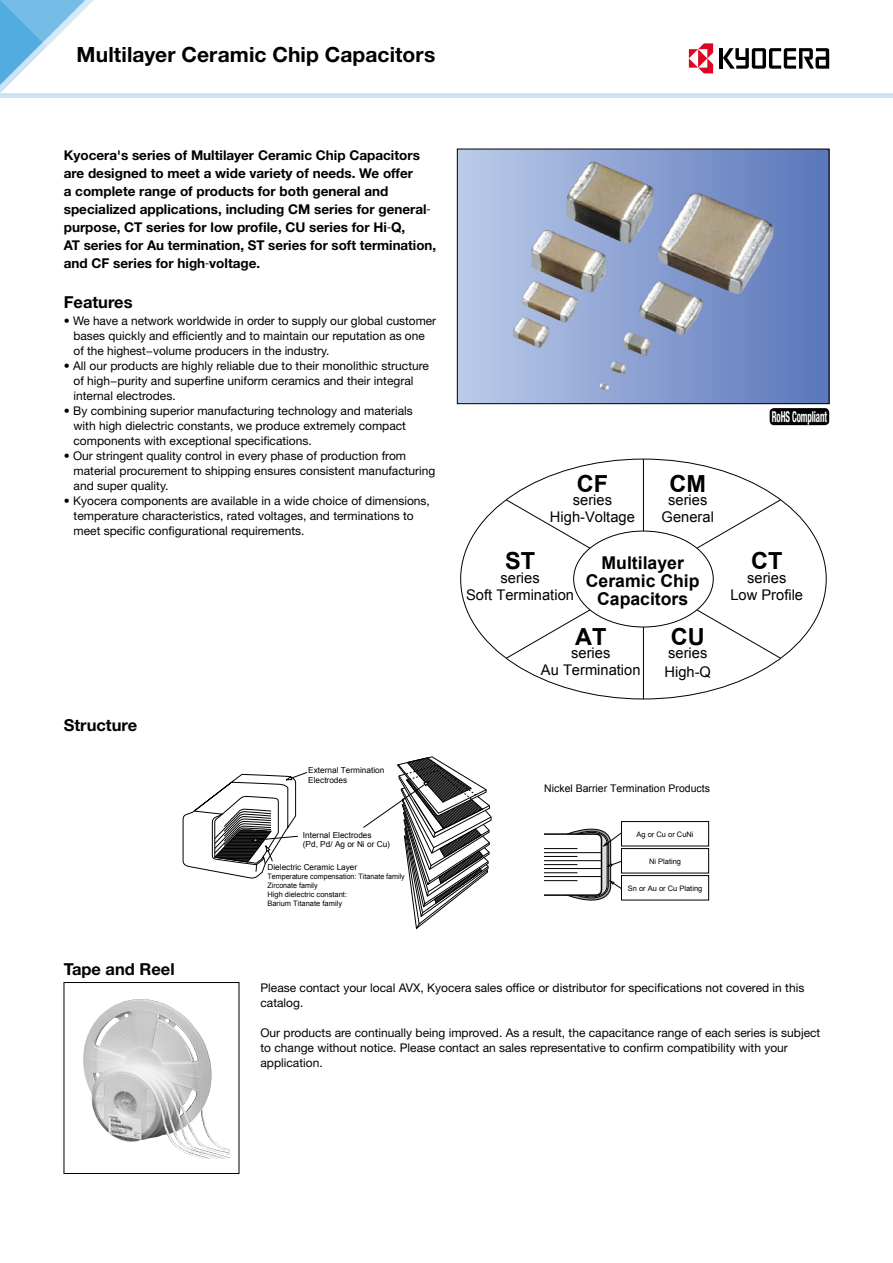
<style>
.page{position:relative;width:893px;height:1263px;background:#fff}
.page>*{position:absolute;margin:0;border:0;box-sizing:border-box;transform-origin:0 0}
.t1{font:700 23.55px "Arial";color:#000}
.t2{font:700 21px "Helvetica Neue LT Std";letter-spacing:.005em;color:#000}
.t3{font:700 17.7px/17.7px "Arial";color:#000;text-align:center}
.t4{font:700 16.5px "Helvetica Neue LT Std";color:#000}
.t5{font:700 condensed 15px "Helvetica Neue LT Std";letter-spacing:-.01em;color:#fff;scale:.59 1}
.t6{font:14.7px/17.1px "Arial";color:#000;text-align:center}
.t7{font:700 13.5px/18px "Helvetica Neue LT Std";color:#000}
.t8{font:12px/15px "Helvetica Neue LT Std";color:#000}
.t9{font:10.5px "Arial";color:#000}
.t10{font:8.25px/9.9px "Arial";color:#000}
.t11{font:7.5px/9px "Arial";color:#000;scale:.95 1}
.t12{font:7.5px "Arial";color:#000}
</style>
<div class="page">
<hr style="left:0;top:94px;width:893px;height:4px;background:#cde2f5">
<svg style="left:0;top:0;width:93px;height:93px"></svg>
<hr style="left:719px;top:48px;width:4px;height:21px;background:#000">
<svg style="left:723px;top:48px;width:106px;height:21px"></svg>
<svg style="left:689px;top:43px;width:24px;height:30px"></svg>
<hr style="left:643px;top:459px;width:1px;height:240px;background:#000">
<svg style="left:505px;top:499px;width:277px;height:160px"></svg>
<div style="left:574px;top:531px;width:139px;height:96px;background:#fff;border-radius:50%"></div>
<div style="left:457px;top:149px;width:372px;height:255px;background:linear-gradient(to right,#bccce9,#5a76ba)"></div>
<img style="left:513px;top:161px;width:261px;height:213px">
<div style="left:457px;top:149px;width:372px;height:255px;border:1px solid #000"></div>
<div style="left:770px;top:408px;width:59px;height:17px;background:#000;border-radius:4px"></div>
<img style="left:83px;top:999px;width:147px;height:160px">
<div style="left:64px;top:982px;width:175px;height:192px;border:1px solid #000"></div>
<svg style="left:183px;top:772px;width:124px;height:107px"></svg>
<svg style="left:363px;top:756px;width:129px;height:173px"></svg>
<div style="left:621px;top:848px;width:88px;height:25px;border:1px solid #000"></div>
<div style="left:621px;top:821px;width:88px;height:25px;border:1px solid #000"></div>
<div style="left:621px;top:875px;width:88px;height:25px;border:1px solid #000"></div>
<svg style="left:544px;top:822px;width:78px;height:79px"></svg>
<hr style="left:542px;top:848px;width:35px;height:1px;background:#000">
<hr style="left:541px;top:856px;width:36px;height:1px;background:#000">
<hr style="left:541px;top:852px;width:60px;height:1px;background:#000">
<hr style="left:541px;top:860px;width:60px;height:1px;background:#000">
<hr style="left:541px;top:880px;width:36px;height:1px;background:#000">
<hr style="left:542px;top:872px;width:35px;height:1px;background:#000">
<hr style="left:542px;top:864px;width:35px;height:1px;background:#000">
<hr style="left:541px;top:876px;width:60px;height:1px;background:#000">
<hr style="left:541px;top:868px;width:60px;height:1px;background:#000">
<div style="left:536px;top:833px;width:8px;height:63px;background:#fff"></div>
<h2 class="t2" style="left:77px;top:42px;width:360px">Multilayer Ceramic Chip Capacitors</h2>
<p class="t7" style="left:64px;top:146px;width:374px">Kyocera's series of Multilayer Ceramic Chip Capacitors are designed to meet a wide variety of needs. We offer<br>a complete range of products for both general and specialized applications, including CM series for general purpose, CT series for low profile, CU series for Hi Q,<br>AT series for Au termination, ST series for soft termination, and CF series for high voltage.</p>
<h3 class="t4" style="left:64px;top:292px;width:70px">Features</h3>
<p class="t8" style="left:74px;top:313px;width:364px;text-indent:-10px">• We have a network worldwide in order to supply our global customer bases quickly and efficiently and to maintain our reputation as one of the highest−volume producers in the industry.</p>
<p class="t8" style="left:74px;top:358px;width:357px;text-indent:-10px">• All our products are highly reliable due to their monolithic structure of high−purity and superfine uniform ceramics and their integral internal electrodes.</p>
<p class="t8" style="left:74px;top:403px;width:341px;text-indent:-10px">• By combining superior manufacturing technology and materials with high dielectric constants, we produce extremely compact components with exceptional specifications.</p>
<p class="t8" style="left:74px;top:448px;width:363px;text-indent:-10px">• Our stringent quality control in every phase of production from material procurement to shipping ensures consistent manufacturing and super quality.</p>
<p class="t8" style="left:74px;top:493px;width:358px;text-indent:-10px">• Kyocera components are available in a wide choice of dimensions, temperature characteristics, rated voltages, and terminations to meet specific configurational requirements.</p>
<h3 class="t4" style="left:64px;top:715px;width:75px">Structure</h3>
<h3 class="t4" style="left:64px;top:959px;width:112px">Tape and Reel</h3>
<p class="t10" style="left:308px;top:765px;width:78px">External Termination<br>Electrodes</p>
<p class="t10" style="left:303px;top:830px;width:89px">Internal Electrodes<br>(Pd, Pd/ Ag or Ni or Cu)</p>
<p class="t10" style="left:267px;top:862px;width:91px">Dielectric Ceramic Layer</p>
<p class="t11" style="left:267px;top:872px;width:146px">Temperature compensation: Titanate family<br>Zirconate family<br>High dielectric constant:<br>Barium Titanate family</p>
<p class="t5" style="left:772px;top:407px;width:95px">RoHS Compliant</p>
<h1 class="t1" style="left:577px;top:468px;width:33px">CF</h1>
<p class="t6" style="left:550px;top:491px;width:86px">series<br>High-Voltage</p>
<h1 class="t1" style="left:669px;top:468px;width:38px">CM</h1>
<p class="t6" style="left:662px;top:491px;width:54px">series<br>General</p>
<h1 class="t1" style="left:505px;top:546px;width:32px">ST</h1>
<p class="t6" style="left:466px;top:569px;width:109px">series<br>Soft Termination</p>
<h3 class="t3" style="left:586px;top:555px;width:115px">Multilayer<br>Ceramic Chip<br>Capacitors</h3>
<h1 class="t1" style="left:575px;top:621px;width:33px">AT</h1>
<p class="t6" style="left:541px;top:645px;width:101px">series<br>Au Termination</p>
<h1 class="t1" style="left:671px;top:621px;width:35px">CU</h1>
<p class="t6" style="left:664px;top:644px;width:48px;line-height:18.3px;text-align:left">series<br>High-Q</p>
<h1 class="t1" style="left:751px;top:546px;width:33px">CT</h1>
<p class="t6" style="left:730px;top:569px;width:74px">series<br>Low Profile</p>
<p class="t9" style="left:544px;top:781px;width:167px">Nickel Barrier Termination Products</p>
<p class="t12" style="left:636px;top:829px;width:59px">Ag or Cu or CuNi</p>
<p class="t12" style="left:649px;top:856px;width:34px">Ni Plating</p>
<p class="t12" style="left:628px;top:883px;width:76px">Sn or Au or Cu Plating</p>
<p class="t8" style="left:260px;top:980px;width:545px">Please contact your local AVX, Kyocera sales office or distributor for specifications not covered in this catalog.</p>
<p class="t8" style="left:260px;top:1025px;width:561px">Our products are continually being improved. As a result, the capacitance range of each series is subject to change without notice. Please contact an sales representative to confirm compatibility with your application.</p>
</div>
